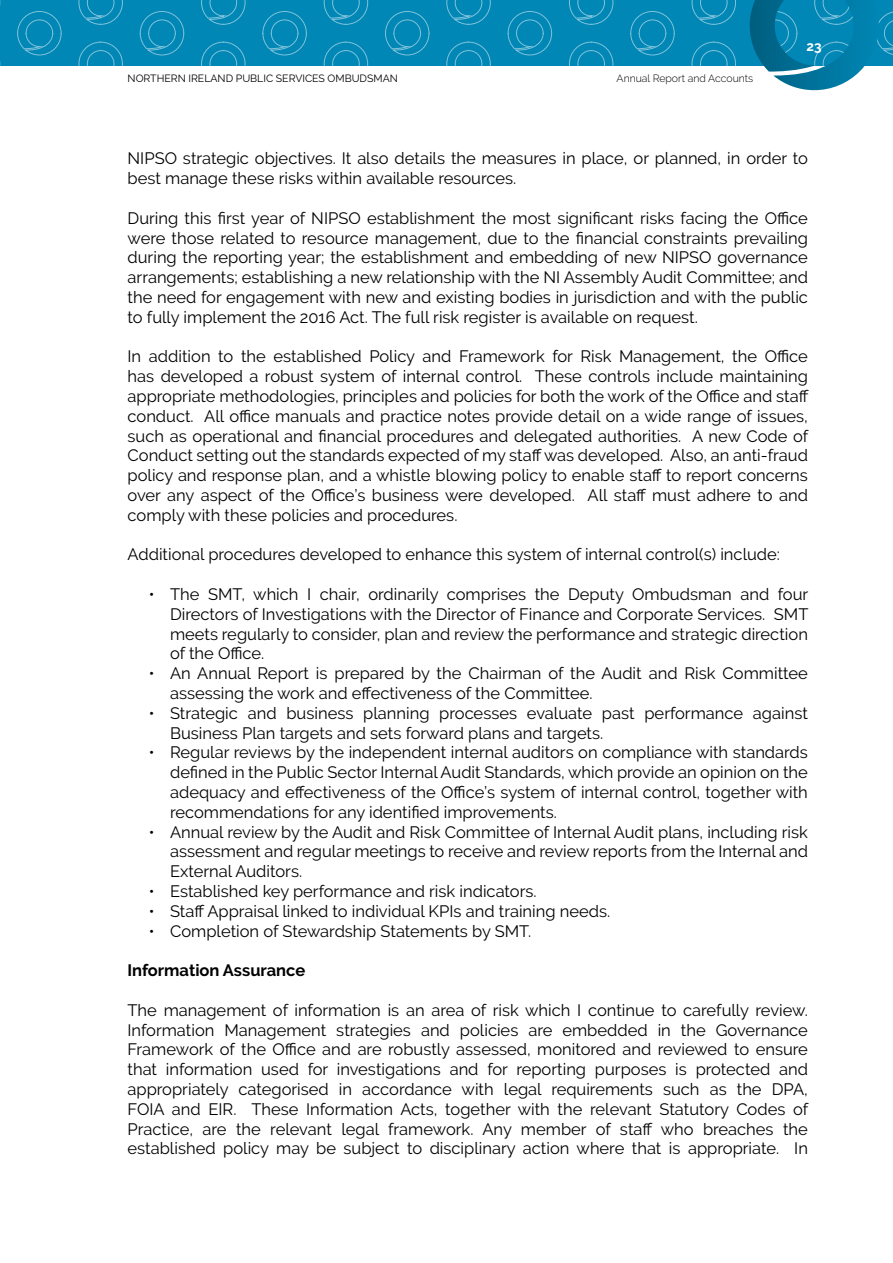
<style>
.page{position:relative;width:893px;height:1263px;background:#fff}
.page>*{position:absolute;margin:0;border:0;box-sizing:border-box;transform-origin:0 0}
.t1{font:16.5px/19.8px "Raleway";color:#000;text-align:justify}
.Bold{font:700 16.5px "Raleway";color:#000}
.t2{font:700 13.5px "Raleway";color:#fff}
.t3{font:10.5px "Raleway";color:#000}
.t4{font:300 10.5px "Raleway";color:#000}
</style>
<div class="page">
<svg style="left:0;top:0;width:893px;height:65px;background:#088ab8"></svg>
<svg style="left:750px;top:0;width:129px;height:90px;background:#2690b4"></svg>
<p class="t3" style="left:128px;top:72px;width:272px">NORTHERN IRELAND PUBLIC SERVICES OMBUDSMAN</p>
<p class="t4" style="left:617px;top:72px;width:138px">Annual Report and Accounts</p>
<p class="t2" style="left:806px;top:39px;width:17px">23</p>
<p class="t1" style="left:128px;top:149px;width:682px">NIPSO strategic objectives. It also details the measures in place, or planned, in order to best manage these risks within available resources.</p>
<p class="t1" style="left:128px;top:208px;width:682px">During this first year of NIPSO establishment the most significant risks facing the Office were those related to resource management, due to the financial constraints prevailing during the reporting year; the establishment and embedding of new NIPSO governance arrangements; establishing a new relationship with the NI Assembly Audit Committee; and the need for engagement with new and existing bodies in jurisdiction and with the public to fully implement the 2016 Act. The full risk register is available on request.</p>
<p class="t1" style="left:128px;top:347px;width:683px">In addition to the established Policy and Framework for Risk Management, the Office has developed a robust system of internal control. These controls include maintaining appropriate methodologies, principles and policies for both the work of the Office and staff conduct. All office manuals and practice notes provide detail on a wide range of issues, such as operational and financial procedures and delegated authorities. A new Code of Conduct setting out the standards expected of my staff was developed. Also, an anti-fraud policy and response plan, and a whistle blowing policy to enable staff to report concerns over any aspect of the Office’s business were developed. All staff must adhere to and comply with these policies and procedures.</p>
<p class="t1" style="left:128px;top:545px;width:654px">Additional procedures developed to enhance this system of internal control(s) include:</p>
<p class="t1" style="left:170px;top:584px;width:640px;text-indent:-21px">• The SMT, which I chair, ordinarily comprises the Deputy Ombudsman and four Directors of Investigations with the Director of Finance and Corporate Services. SMT meets regularly to consider, plan and review the performance and strategic direction of the Office.</p>
<p class="t1" style="left:170px;top:663px;width:639px;text-indent:-21px">• An Annual Report is prepared by the Chairman of the Audit and Risk Committee assessing the work and effectiveness of the Committee.</p>
<p class="t1" style="left:170px;top:703px;width:639px;text-indent:-21px">• Strategic and business planning processes evaluate past performance against<br>Business Plan targets and sets forward plans and targets.</p>
<p class="t1" style="left:170px;top:743px;width:639px;text-indent:-21px">• Regular reviews by the independent internal auditors on compliance with standards defined in the Public Sector Internal Audit Standards, which provide an opinion on the adequacy and effectiveness of the Office’s system of internal control, together with recommendations for any identified improvements.</p>
<p class="t1" style="left:170px;top:822px;width:639px;text-indent:-21px">• Annual review by the Audit and Risk Committee of Internal Audit plans, including risk assessment and regular meetings to receive and review reports from the Internal and External Auditors.</p>
<p class="t1" style="left:149px;top:881px;width:389px">• Established key performance and risk indicators.</p>
<p class="t1" style="left:149px;top:901px;width:463px">• Staff Appraisal linked to individual KPIs and training needs.</p>
<p class="t1" style="left:149px;top:921px;width:384px">• Completion of Stewardship Statements by SMT.</p>
<p class="Bold" style="left:128px;top:961px;width:179px">Information Assurance</p>
<p class="t1" style="left:128px;top:1000px;width:682px">The management of information is an area of risk which I continue to carefully review.<br>Information Management strategies and policies are embedded in the Governance Framework of the Office and are robustly assessed, monitored and reviewed to ensure that information used for investigations and for reporting purposes is protected and appropriately categorised in accordance with legal requirements such as the DPA, FOIA and EIR. These Information Acts, together with the relevant Statutory Codes of Practice, are the relevant legal framework. Any member of staff who breaches the established policy may be subject to disciplinary action where that is appropriate. In</p>
</div>
